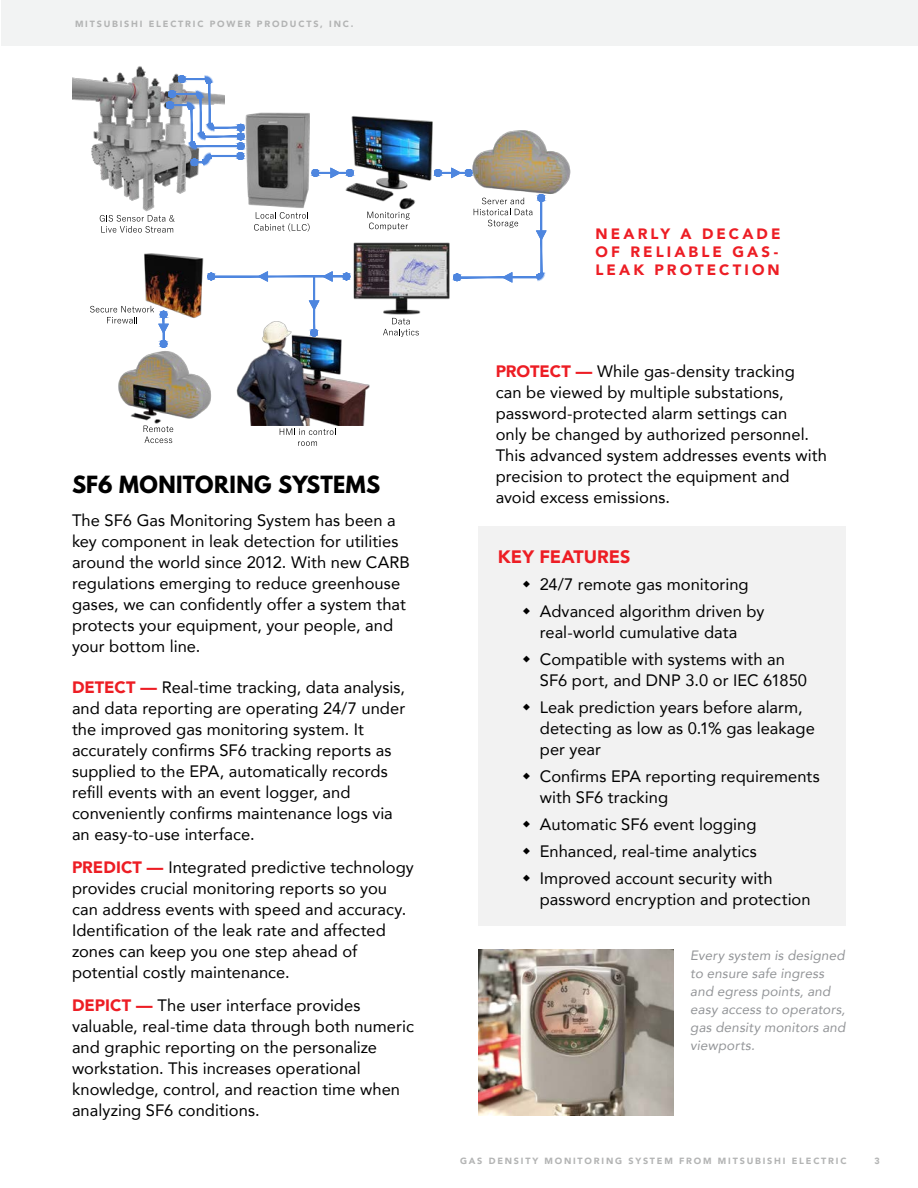
<style>
.page{position:relative;width:918px;height:1188px;background:#fff}
.page>*{position:absolute;margin:0;border:0;box-sizing:border-box;transform-origin:0 0}
.t1{font:700 21px "League Spartan";letter-spacing:.02em;color:#000}
.t2{font:900 18px "Avenir";color:#ed1d24}
.t3{font:16.5px/21px "Avenir";letter-spacing:.005em;color:#000}
.t4{font:900 15px/18px "Avenir";letter-spacing:.205em;color:#ed1d24}
.t5{font:italic 13.5px/18px "Avenir";letter-spacing:.015em;color:#939598}
.t6{font:900 9px "Avenir";letter-spacing:.2em;color:#b3b4b4}
.s1{font-weight:900;color:#ed1d24}
</style>
<div class="page">
<div style="left:1px;top:0;width:917px;height:46px;background:#f2f3f3"></div>
<svg style="left:73px;top:66px;width:498px;height:380px"></svg>
<div style="left:479px;top:526px;width:367px;height:400px;background:#f2f2f2"></div>
<img style="left:479px;top:950px;width:194px;height:166px">
<p class="t6" style="left:75px;top:16px;width:280px">MITSUBISHI ELECTRIC POWER PRODUCTS, INC.</p>
<p class="t1" style="left:72px;top:468px;width:310px">SF6 MONITORING SYSTEMS</p>
<p class="t3" style="left:72px;top:509px;width:339px">The SF6 Gas Monitoring System has been a key component in leak detection for utilities around the world since 2012. With new CARB regulations emerging to reduce greenhouse gases, we can confidently offer a system that protects your equipment, your people, and your bottom line.</p>
<p class="t3" style="left:72px;top:676px;width:335px"><span class="s1">DETECT —</span> Real-time tracking, data analysis, and data reporting are operating 24/7 under the improved gas monitoring system. It accurately confirms SF6 tracking reports as supplied to the EPA, automatically records refill events with an event logger, and conveniently confirms maintenance logs via an easy-to-use interface.</p>
<p class="t3" style="left:72px;top:856px;width:343px"><span class="s1">PREDICT —</span> Integrated predictive technology provides crucial monitoring reports so you can address events with speed and accuracy.<br>Identification of the leak rate and affected zones can keep you one step ahead of potential costly maintenance.</p>
<p class="t3" style="left:72px;top:994px;width:343px"><span class="s1">DEPICT —</span> The user interface provides valuable, real-time data through both numeric and graphic reporting on the personalize workstation. This increases operational knowledge, control, and reaction time when analyzing SF6 conditions.</p>
<p class="t4" style="left:596px;top:224px;width:187px">NEARLY A DECADE<br>OF RELIABLE GAS-<br>LEAK PROTECTION</p>
<p class="t3" style="left:496px;top:360px;width:333px"><span class="s1">PROTECT —</span> While gas-density tracking<br>can be viewed by multiple substations, password-protected alarm settings can<br>only be changed by authorized personnel.<br>This advanced system addresses events with precision to protect the equipment and avoid excess emissions.</p>
<p class="t2" style="left:498px;top:542px;width:134px">KEY FEATURES</p>
<p class="t3" style="left:540px;top:571px;width:226px;line-height:27px">24/7 remote gas monitoring<br>Advanced algorithm driven by</p>
<p class="t3" style="left:540px;top:619px;width:247px;line-height:27px">real-world cumulative data<br>Compatible with systems with an</p>
<p class="t3" style="left:540px;top:667px;width:269px;line-height:27px">SF6 port, and DNP 3.0 or IEC 61850<br>Leak prediction years before alarm,</p>
<p class="t3" style="left:540px;top:718px;width:277px">detecting as low as 0.1% gas leakage per year</p>
<p class="t3" style="left:540px;top:766px;width:282px">Confirms EPA reporting requirements with SF6 tracking</p>
<p class="t3" style="left:540px;top:811px;width:234px;line-height:27px">Automatic SF6 event logging<br>Enhanced, real-time analytics<br>Improved account security with</p>
<p class="t3" style="left:540px;top:889px;width:272px">password encryption and protection</p>
<p class="t5" style="left:690px;top:947px;width:157px">Every system is designed to ensure safe ingress and egress points, and easy access to operators, gas density monitors and viewports.</p>
<p class="t6" style="left:460px;top:1153px;width:388px">GAS DENSITY MONITORING SYSTEM FROM MITSUBISHI ELECTRIC</p>
<p class="t6" style="left:874px;top:1153px;width:7px">3</p>
</div>
